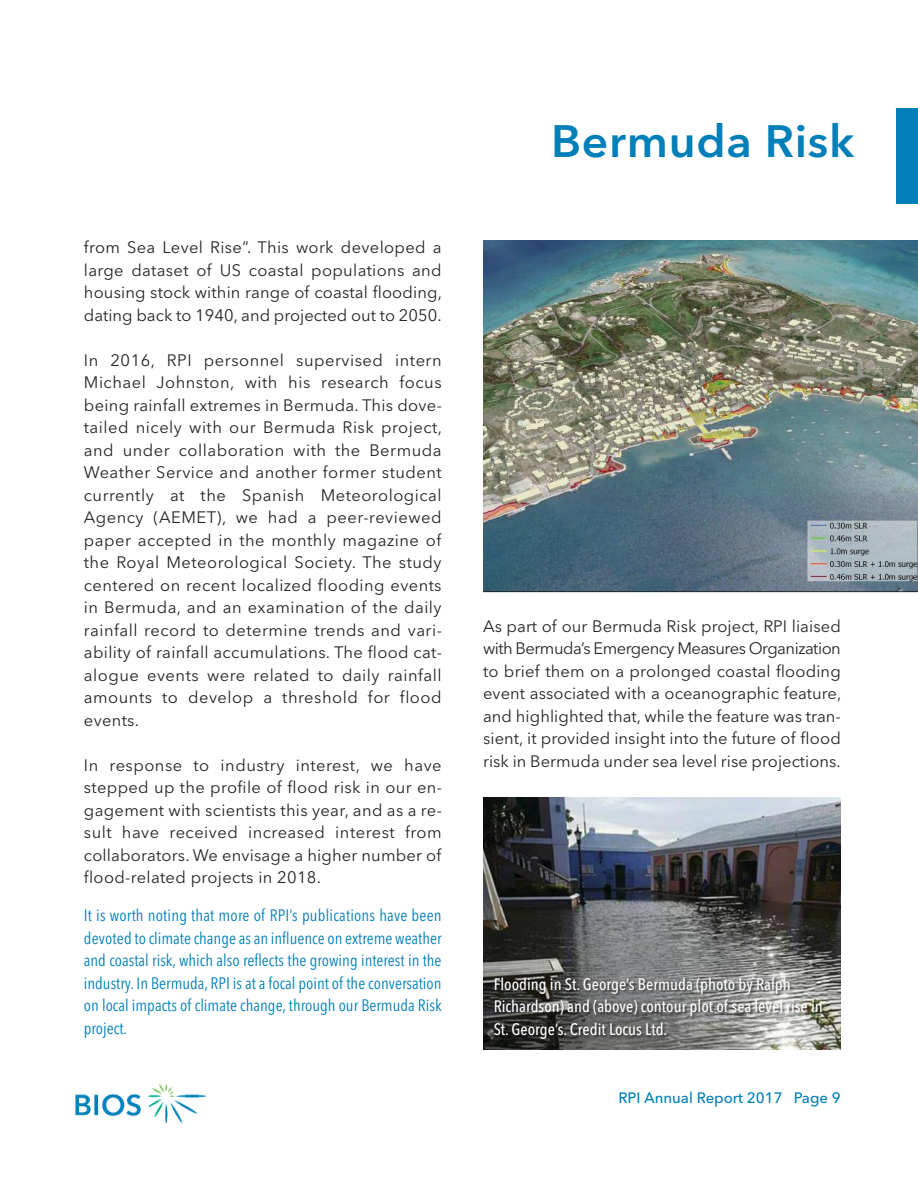
<style>
.page{position:relative;width:918px;height:1188px;background:#fff}
.page>*{position:absolute;margin:0;border:0;box-sizing:border-box;transform-origin:0 0}
.t1{font:600 45px "Avenir Next LT Pro";letter-spacing:.015em;color:#007fb8}
.t2{font:16.5px/22.5px "Avenir Next LT Pro";letter-spacing:.01em;color:#272526;text-align:justify}
.t3{font:condensed 16.5px/22.5px "Avenir Next LT Pro";color:#007fb8;text-align:justify}
.t4{font:500 condensed 16.5px/22.5px "Avenir Next LT Pro";color:#fff}
.t5{font:500 15px "Avenir Next LT Pro";color:#007fb8}
</style>
<div class="page">
<img style="left:75px;top:1084px;width:131px;height:40px">
<img style="left:483px;top:241px;width:435px;height:352px">
<img style="left:483px;top:798px;width:358px;height:252px">
<img style="left:488px;top:971px;width:353px;height:79px">
<div style="left:896px;top:108px;width:22px;height:96px;background:#007fb8"></div>
<p class="t2" style="left:84px;top:238px;width:360px">from Sea Level Rise”. This work developed a large dataset of US coastal populations and housing stock within range of coastal flooding, dating back to 1940, and projected out to 2050.</p>
<p class="t2" style="left:84px;top:351px;width:360px">In 2016, RPI personnel supervised intern Michael Johnston, with his research focus being rainfall extremes in Bermuda. This dove&shy;tailed nicely with our Bermuda Risk project, and under collaboration with the Bermuda Weather Service and another former student currently at the Spanish Meteorological Agency (AEMET), we had a peer-reviewed paper accepted in the monthly magazine of the Royal Meteorological Society. The study centered on recent localized flooding events in Bermuda, and an examination of the daily rainfall record to determine trends and vari&shy;ability of rainfall accumulations. The flood cat&shy;alogue events were related to daily rainfall amounts to develop a threshold for flood events.</p>
<p class="t2" style="left:84px;top:756px;width:360px">In response to industry interest, we have stepped up the profile of flood risk in our en&shy;gagement with scientists this year, and as a re&shy;sult have received increased interest from collaborators. We envisage a higher number of flood-related projects in 2018.</p>
<p class="t3" style="left:84px;top:906px;width:359px">It is worth noting that more of RPI’s publications have been devoted to climate change as an influence on extreme weather and coastal risk, which also reflects the growing interest in the industry. In Bermuda, RPI is at a focal point of the conversation on local impacts of climate change, through our Bermuda Risk project.</p>
<h1 class="t1" style="left:551px;top:125px;width:305px">Bermuda Risk</h1>
<p class="t2" style="left:483px;top:617px;width:360px">As part of our Bermuda Risk project, RPI liaised with Bermuda’s Emergency Measures Organization to brief them on a prolonged coastal flooding event associated with a oceanographic feature, and highlighted that, while the feature was tran&shy;sient, it provided insight into the future of flood risk in Bermuda under sea level rise projections.</p>
<p class="t4" style="left:494px;top:974px;width:331px">Flooding in St. George’s Bermuda (photo by Ralph<br>Richardson) and (above) contour plot of sea level rise in<br>St. George’s. Credit Locus Ltd.</p>
<p class="t5" style="left:618px;top:1092px;width:224px">RPI Annual Report 2017 Page 9</p>
</div>
